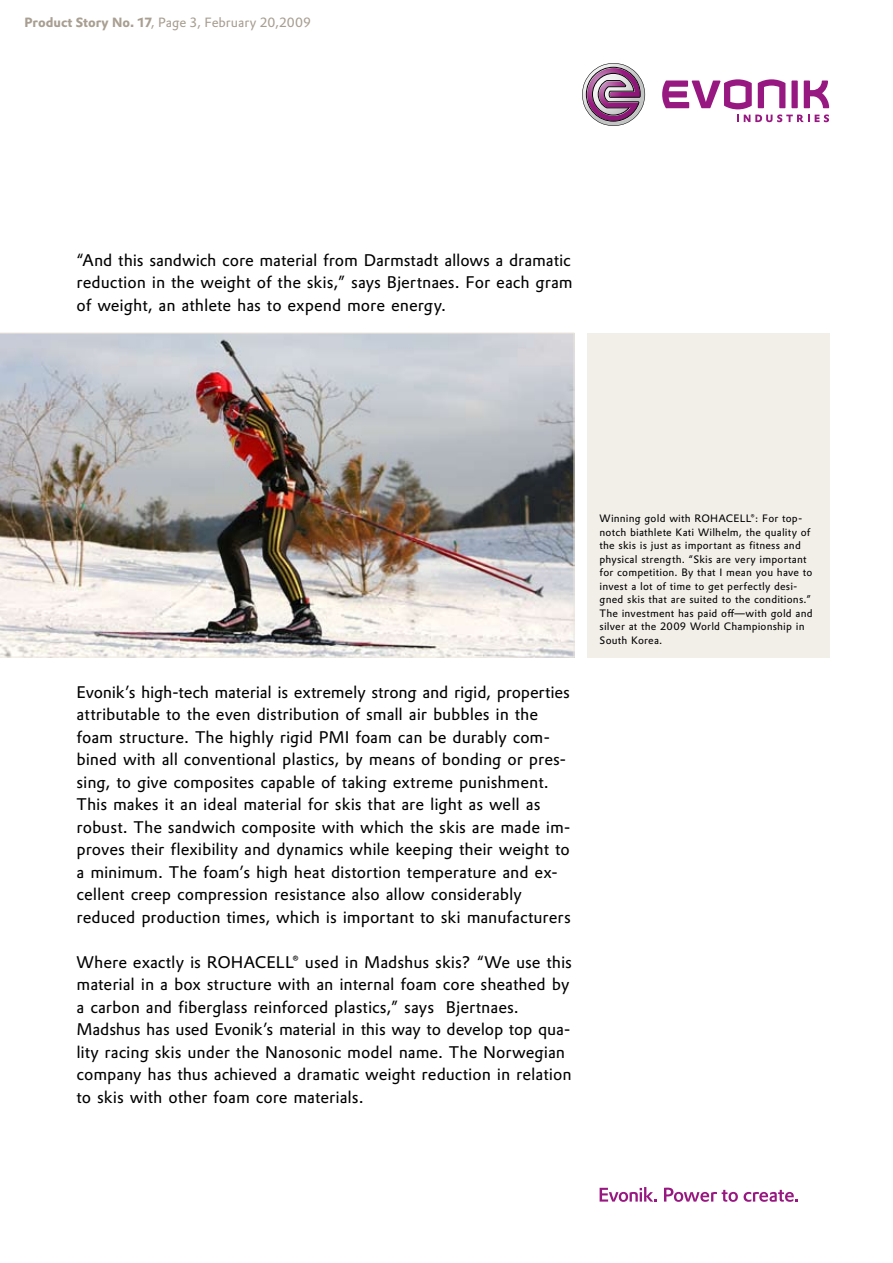
<style>
.page{position:relative;width:893px;height:1263px;background:#fff}
.page>*{position:absolute;margin:0;border:0;box-sizing:border-box;transform-origin:0 0}
.t1{font:16.5px/22.5px "Evonik Prokyon";color:#000}
.t2{font:13.2px "DTL Prokyon TPRO";letter-spacing:-.005em;color:#a89e91}
.t3{font:10.5px/13.5px "Evonik Prokyon";letter-spacing:.02em;color:#000}
.s1{font-weight:700}
</style>
<div class="page">
<div style="left:587px;top:333px;width:242px;height:324px;background:#f2eee8"></div>
<img style="left:0;top:333px;width:574px;height:324px">
<svg style="left:582px;top:63px;width:63px;height:63px"></svg>
<svg style="left:662px;top:79px;width:167px;height:43px"></svg>
<svg style="left:600px;top:1187px;width:57px;height:15px"></svg>
<svg style="left:664px;top:1187px;width:74px;height:15px"></svg>
<svg style="left:744px;top:1190px;width:54px;height:12px"></svg>
<p class="t2" style="left:25px;top:14px;width:288px"><span class="s1">Product Story No. 17</span>, Page 3, February 20,2009</p>
<p class="t1" style="left:77px;top:247px;width:498px;text-align:justify">“And this sandwich core material from Darmstadt allows a dramatic reduction in the weight of the skis,” says Bjertnaes. For each gram of weight, an athlete has to expend more energy.</p>
<p class="t1" style="left:77px;top:679px;width:496px">Evonik’s high-tech material is extremely strong and rigid, properties attributable to the even distribution of small air bubbles in the foam structure. The highly rigid PMI foam can be durably com&shy;bined with all conventional plastics, by means of bonding or pres&shy;sing, to give composites capable of taking extreme punishment.<br>This makes it an ideal material for skis that are light as well as robust. The sandwich composite with which the skis are made im&shy;proves their flexibility and dynamics while keeping their weight to a minimum. The foam’s high heat distortion temperature and ex&shy;cellent creep compression resistance also allow considerably reduced production times, which is important to ski manufacturers</p>
<p class="t1" style="left:77px;top:949px;width:497px">Where exactly is ROHACELL® used in Madshus skis? “We use this material in a box structure with an internal foam core sheathed by a carbon and fiberglass reinforced plastics,” says Bjertnaes.<br>Madshus has used Evonik’s material in this way to develop top qua&shy;lity racing skis under the Nanosonic model name. The Norwegian company has thus achieved a dramatic weight reduction in relation to skis with other foam core materials.</p>
<p class="t3" style="left:600px;top:511px;width:215px">Winning gold with ROHACELL®: For top&shy;notch biathlete Kati Wilhelm, the quality of the skis is just as important as fitness and physical strength. “Skis are very important for competition. By that I mean you have to invest a lot of time to get perfectly desi&shy;gned skis that are suited to the conditions.” The investment has paid off—with gold and silver at the 2009 World Championship in South Korea.</p>
</div>
